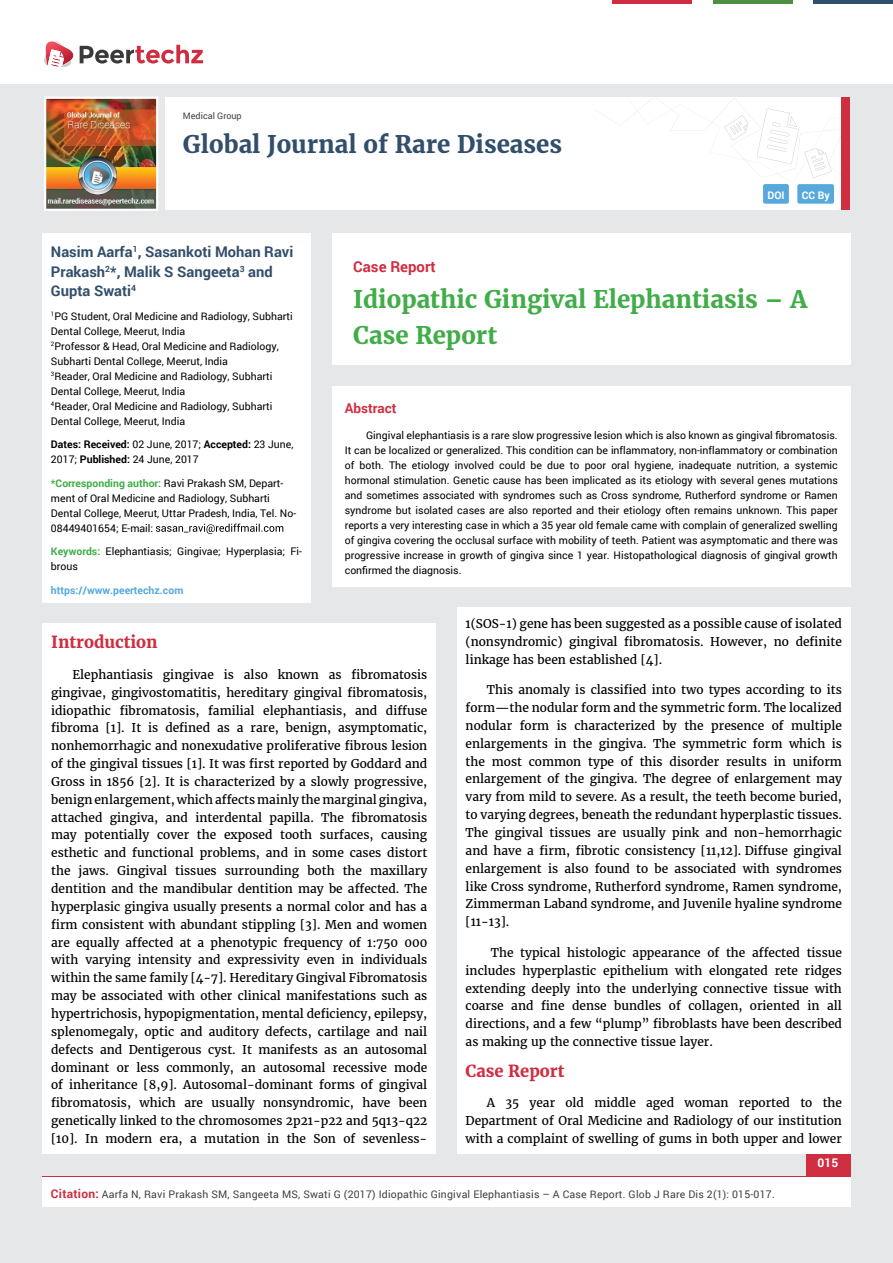
<style>
.page{position:relative;width:893px;height:1263px;background:#e6e7e8}
.page>*{position:absolute;margin:0;border:0;box-sizing:border-box;transform-origin:0 0}
.t1{font:700 24px/36px "Merriweather";color:#41ad49}
.t2{font:700 24px "Merriweather";color:#314e6b}
.t3{font:700 16.5px "Merriweather";color:#cf2e41}
.t4{font:700 15px "Roboto";color:#cf2e41}
.t5{font:700 14.7px/19.5px "Roboto";color:#314e6b}
.t6{font:700 13.5px "Roboto";color:#cf2e41}
.t7{font:12px/17.9px "Merriweather";color:#000;text-align:justify}
.t8{font:700 12px "Roboto";color:#fff}
.t9{font:10.5px/15px "Roboto";color:#000}
.t10{font:10.5px "Roboto";letter-spacing:.02em;color:#414042}
.t11{font:700 10.5px "Roboto";color:#56a8dd}
.t12{font:700 10.5px "Roboto";color:#fff}
.t13{font:9px "Roboto";color:#414042}
.s1{font-weight:700}
.s2{font-weight:700;color:#41ad49}
.s3{font-weight:700;font-size:12px;color:#cf2e41}
</style>
<div class="page">
<div style="left:165px;top:98px;width:684px;height:112px;background:#fff"></div>
<svg style="left:596px;top:99px;width:245px;height:79px"></svg>
<div style="left:841px;top:98px;width:8px;height:112px;background:#cf2e41"></div>
<img style="left:44px;top:97px;width:114px;height:114px">
<div style="left:0;top:0;width:893px;height:83px;background:#fff"></div>
<svg style="left:44px;top:41px;width:159px;height:27px"></svg>
<div style="left:763px;top:184px;width:26px;height:20px;background:#56a8dd;border-radius:2px"></div>
<div style="left:797px;top:184px;width:37px;height:20px;background:#56a8dd;border-radius:2px"></div>
<hr style="left:713px;top:0;width:79px;height:3px;background:#4d9041">
<hr style="left:612px;top:0;width:80px;height:3px;background:#cf2e41">
<hr style="left:813px;top:0;width:80px;height:3px;background:#314e6b">
<div style="left:806px;top:1154px;width:44px;height:51px;background:#cf2e41"></div>
<div style="left:42px;top:1177px;width:809px;height:30px;background:#fff"></div>
<div style="left:332px;top:386px;width:518px;height:200px;background:#fff"></div>
<div style="left:332px;top:233px;width:518px;height:132px;background:#fff"></div>
<div style="left:42px;top:233px;width:269px;height:369px;background:#fff"></div>
<svg style="left:156px;top:524px;width:127px;height:10px"></svg>
<div style="left:43px;top:623px;width:393px;height:531px;background:#fff"></div>
<div style="left:457px;top:608px;width:393px;height:546px;background:#fff"></div>
<p class="t13" style="left:183px;top:110px;width:60px">Medical Group</p>
<h1 class="t2" style="left:183px;top:129px;width:381px">Global Journal of Rare Diseases</h1>
<p class="t12" style="left:767px;top:188px;width:19px">DOI</p>
<p class="t12" style="left:802px;top:188px;width:29px">CC By</p>
<p class="t5" style="left:51px;top:242px;width:244px">Nasim Aarfa<sup>1</sup>, Sasankoti Mohan Ravi<br>Prakash<sup>2</sup>*, Malik S Sangeeta<sup>3</sup> and<br>Gupta Swati<sup>4</sup></p>
<p class="t9" style="left:51px;top:308px;width:243px"><sup>1</sup>PG Student, Oral Medicine and Radiology, Subharti Dental College, Meerut, India<br><sup>2</sup>Professor &amp; Head, Oral Medicine and Radiology, Subharti Dental College, Meerut, India<br><sup>3</sup>Reader, Oral Medicine and Radiology, Subharti Dental College, Meerut, India<br><sup>4</sup>Reader, Oral Medicine and Radiology, Subharti Dental College, Meerut, India</p>
<p class="t9" style="left:51px;top:437px;width:244px"><span class="s1">Dates: Received:</span> 02 June, 2017; <span class="s1">Accepted:</span> 23 June,<br>2017; <span class="s1">Published:</span> 24 June, 2017</p>
<p class="t9" style="left:51px;top:475px;width:247px"><span class="s2">*Corresponding author:</span> Ravi Prakash SM, Depart&shy;ment of Oral Medicine and Radiology, Subharti Dental College, Meerut, Uttar Pradesh, India, Tel. No-08449401654; E-mail:</p>
<p class="t9" style="left:51px;top:544px;width:253px"><span class="s2">Keywords:</span> Elephantiasis; Gingivae; Hyperplasia; Fi&shy;brous</p>
<p class="t11" style="left:51px;top:583px;width:134px">https://www.peertechz.com</p>
<h2 class="t3" style="left:51px;top:632px;width:108px">Introduction</h2>
<p class="t7" style="left:51px;top:666px;width:378px;text-indent:21px">Elephantiasis gingivae is also known as fibromatosis gingivae, gingivostomatitis, hereditary gingival fibromatosis, idiopathic fibromatosis, familial elephantiasis, and diffuse fibroma [1]. It is defined as a rare, benign, asymptomatic, nonhemorrhagic and nonexudative proliferative fibrous lesion of the gingival tissues [1]. It was first reported by Goddard and Gross in 1856 [2]. It is characterized by a slowly progressive, benign enlargement, which affects mainly the marginal gingiva, attached gingiva, and interdental papilla. The fibromatosis may potentially cover the exposed tooth surfaces, causing esthetic and functional problems, and in some cases distort the jaws. Gingival tissues surrounding both the maxillary dentition and the mandibular dentition may be affected. The hyperplasic gingiva usually presents a normal color and has a firm consistent with abundant stippling [3]. Men and women are equally affected at a phenotypic frequency of 1:750 000 with varying intensity and expressivity even in individuals within the same family [4-7]. Hereditary Gingival Fibromatosis may be associated with other clinical manifestations such as hypertrichosis, hypopigmentation, mental deficiency, epilepsy, splenomegaly, optic and auditory defects, cartilage and nail defects and Dentigerous cyst. It manifests as an autosomal dominant or less commonly, an autosomal recessive mode of inheritance [8,9]. Autosomal-dominant forms of gingival fibromatosis, which are usually nonsyndromic, have been genetically linked to the chromosomes 2p21-p22 and 5q13-q22 [10]. In modern era, a mutation in the Son of sevenless-</p>
<p class="t4" style="left:353px;top:256px;width:84px">Case Report</p>
<h1 class="t1" style="left:353px;top:281px;width:455px">Idiopathic Gingival Elephantiasis – A<br>Case Report</h1>
<p class="t6" style="left:345px;top:399px;width:53px">Abstract</p>
<p class="t9" style="left:345px;top:427px;width:494px;text-align:justify;text-indent:21px">Gingival elephantiasis is a rare slow progressive lesion which is also known as gingival fibromatosis.<br>It can be localized or generalized. This condition can be inflammatory, non-inflammatory or combination of both. The etiology involved could be due to poor oral hygiene, inadequate nutrition, a systemic hormonal stimulation. Genetic cause has been implicated as its etiology with several genes mutations and sometimes associated with syndromes such as Cross syndrome, Rutherford syndrome or Ramen syndrome but isolated cases are also reported and their etiology often remains unknown. This paper reports a very interesting case in which a 35 year old female came with complain of generalized swelling of gingiva covering the occlusal surface with mobility of teeth. Patient was asymptomatic and there was progressive increase in growth of gingiva since 1 year. Histopathological diagnosis of gingival growth confirmed the diagnosis.</p>
<p class="t7" style="left:466px;top:615px;width:378px">1(SOS-1) gene has been suggested as a possible cause of isolated (nonsyndromic) gingival fibromatosis. However, no definite linkage has been established [4].</p>
<p class="t7" style="left:466px;top:681px;width:378px;text-indent:21px">This anomaly is classified into two types according to its form—the nodular form and the symmetric form. The localized nodular form is characterized by the presence of multiple enlargements in the gingiva. The symmetric form which is the most common type of this disorder results in uniform enlargement of the gingiva. The degree of enlargement may vary from mild to severe. As a result, the teeth become buried, to varying degrees, beneath the redundant hyperplastic tissues.<br>The gingival tissues are usually pink and non-hemorrhagic and have a firm, fibrotic consistency [11,12]. Diffuse gingival enlargement is also found to be associated with syndromes like Cross syndrome, Rutherford syndrome, Ramen syndrome, Zimmerman Laband syndrome, and Juvenile hyaline syndrome [11-13].</p>
<p class="t7" style="left:466px;top:944px;width:378px;text-indent:25px">The typical histologic appearance of the affected tissue includes hyperplastic epithelium with elongated rete ridges extending deeply into the underlying connective tissue with coarse and fine dense bundles of collagen, oriented in all directions, and a few “plump” fibroblasts have been described as making up the connective tissue layer.</p>
<h2 class="t3" style="left:466px;top:1060px;width:100px">Case Report</h2>
<p class="t7" style="left:466px;top:1094px;width:378px;text-indent:21px">A 35 year old middle aged woman reported to the Department of Oral Medicine and Radiology of our institution with a complaint of swelling of gums in both upper and lower</p>
<p class="t10" style="left:51px;top:1187px;width:725px"><span class="s3">Citation:</span> Aarfa N, Ravi Prakash SM, Sangeeta MS, Swati G (2017) Idiopathic Gingival Elephantiasis – A Case Report. Glob J Rare Dis 2(1): 015-017.</p>
<p class="t8" style="left:817px;top:1154px;width:22px">015</p>
</div>
